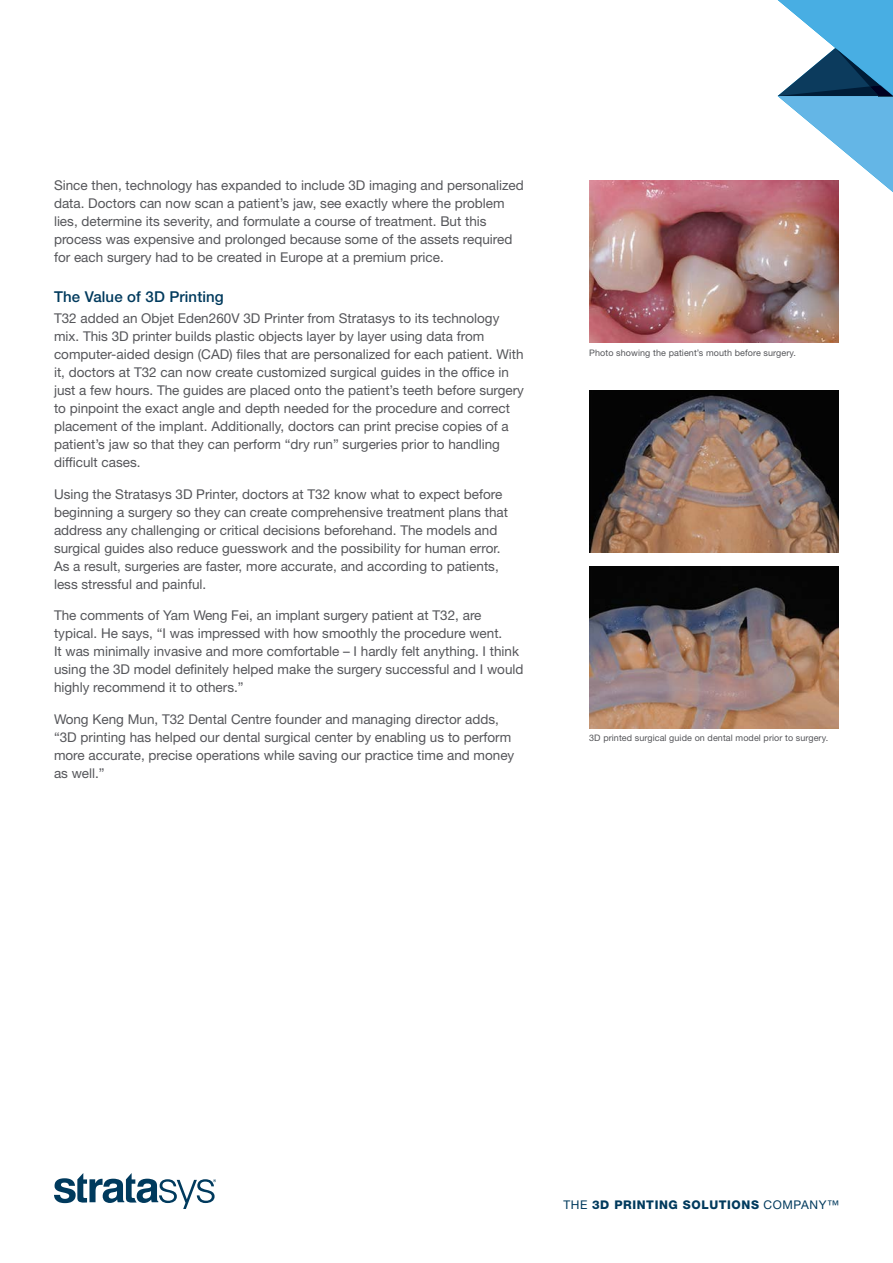
<style>
.page{position:relative;width:893px;height:1263px;background:#fff}
.page>*{position:absolute;margin:0;border:0;box-sizing:border-box;transform-origin:0 0}
.t1{font:500 15px "Helvetica Neue LT Std";letter-spacing:.005em;color:#003a5d}
.t2{font:13.5px/18px "Helvetica Neue LT Std";color:#55565a}
.t3{font:800 12px "Helvetica Neue LT Std";letter-spacing:.05em;color:#003a5d}
.t4{font:9px "Helvetica Neue LT Std";letter-spacing:.01em;color:#55565a}
.s1{font-weight:400}
</style>
<div class="page">
<svg style="left:54px;top:1173px;width:162px;height:36px"></svg>
<svg style="left:778px;top:0;width:115px;height:192px"></svg>
<img style="left:589px;top:181px;width:250px;height:162px">
<img style="left:589px;top:390px;width:250px;height:162px">
<img style="left:589px;top:566px;width:250px;height:162px">
<p class="t2" style="left:54px;top:176px;width:471px">Since then, technology has expanded to include 3D imaging and personalized data. Doctors can now scan a patient’s jaw, see exactly where the problem lies, determine its severity, and formulate a course of treatment. But this process was expensive and prolonged because some of the assets required for each surgery had to be created in Europe at a premium price.</p>
<p class="t1" style="left:54px;top:288px;width:171px">The Value of 3D Printing</p>
<p class="t2" style="left:54px;top:309px;width:471px">T32 added an Objet Eden260V 3D Printer from Stratasys to its technology mix. This 3D printer builds plastic objects layer by layer using data from computer-aided design (CAD) files that are personalized for each patient. With it, doctors at T32 can now create customized surgical guides in the office in just a few hours. The guides are placed onto the patient’s teeth before surgery to pinpoint the exact angle and depth needed for the procedure and correct placement of the implant. Additionally, doctors can print precise copies of a patient’s jaw so that they can perform “dry run” surgeries prior to handling difficult cases.</p>
<p class="t2" style="left:54px;top:485px;width:455px">Using the Stratasys 3D Printer, doctors at T32 know what to expect before beginning a surgery so they can create comprehensive treatment plans that address any challenging or critical decisions beforehand. The models and surgical guides also reduce guesswork and the possibility for human error.<br>As a result, surgeries are faster, more accurate, and according to patients, less stressful and painful.</p>
<p class="t2" style="left:54px;top:606px;width:471px">The comments of Yam Weng Fei, an implant surgery patient at T32, are typical. He says, “I was impressed with how smoothly the procedure went.<br>It was minimally invasive and more comfortable – I hardly felt anything. I think using the 3D model definitely helped make the surgery successful and I would highly recommend it to others.”</p>
<p class="t2" style="left:54px;top:710px;width:462px">Wong Keng Mun, T32 Dental Centre founder and managing director adds, “3D printing has helped our dental surgical center by enabling us to perform more accurate, precise operations while saving our practice time and money as well.”</p>
<p class="t4" style="left:589px;top:347px;width:208px">Photo showing the patient’s mouth before surgery.</p>
<p class="t4" style="left:589px;top:733px;width:240px">3D printed surgical guide on dental model prior to surgery.</p>
<p class="t3" style="left:563px;top:1197px;width:277px"><span class="s1">THE</span> 3D PRINTING SOLUTIONS <span class="s1">COMPANY™</span></p>
</div>
